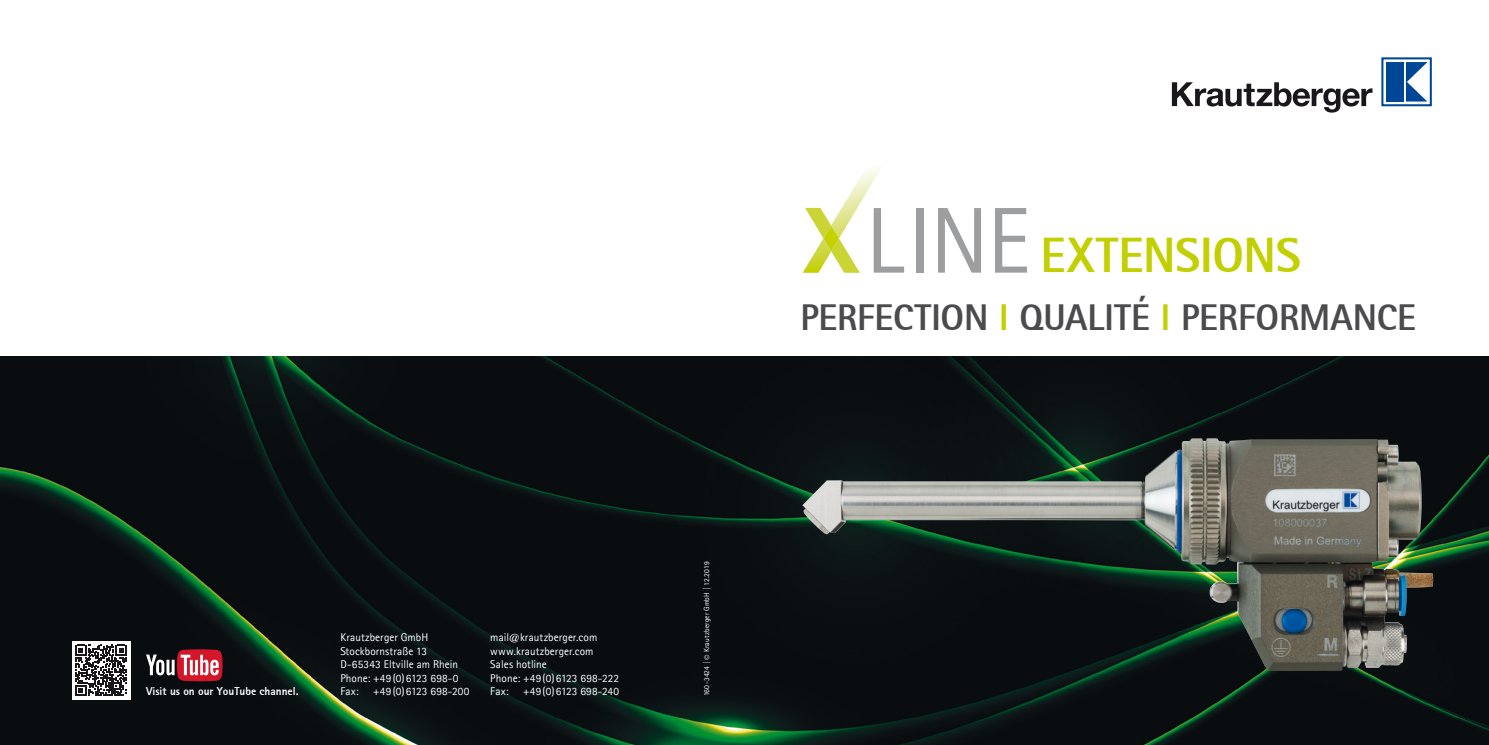
<style>
.page{position:relative;width:1489px;height:745px;background:#fff}
.page>*{position:absolute;margin:0;border:0;box-sizing:border-box;transform-origin:0 0}
.t1{font:800 48.75px "Agfa Rotis Sans Serif";letter-spacing:-.01em;color:#c2cf00}
.t2{font:800 36.5px "Agfa Rotis Sans Serif";letter-spacing:-.005em;color:#4b4b4d}
.t3{font:11.25px/13.5px "Agfa Rotis Sans Serif";letter-spacing:.005em;color:#fff}
.t4{font:800 11.25px "Agfa Rotis Sans Serif";color:#fff}
.t5{font:7.5px "Agfa Rotis Sans Serif";letter-spacing:.02em;color:#fff}
.s1{color:#c2cf00}
.s2{font-size:10.62px}
</style>
<div class="page">
<img style="left:0;top:356px;width:1488px;height:388px">
<div style="left:72px;top:640px;width:58px;height:59px;background:#fff"></div>
<svg style="left:75px;top:644px;width:51px;height:51px"></svg>
<svg style="left:146px;top:649px;width:76px;height:31px"></svg>
<svg style="left:1171px;top:82px;width:201px;height:30px"></svg>
<div style="left:1382px;top:58px;width:48px;height:47px;background:linear-gradient(to right,#fff,#fff)"></div>
<div style="left:1381px;top:57px;width:50px;height:49px;border:2px solid #004696"></div>
<div style="left:1386px;top:62px;width:17px;height:39px;background:#004696"></div>
<svg style="left:1405px;top:62px;width:22px;height:39px"></svg>
<div style="left:916px;top:208px;width:7px;height:64px;background:#9c9e9f"></div>
<svg style="left:938px;top:208px;width:43px;height:64px"></svg>
<svg style="left:995px;top:208px;width:32px;height:64px"></svg>
<svg style="left:803px;top:167px;width:101px;height:105px"></svg>
<img style="left:802px;top:438px;width:405px;height:96px">
<h1 class="t1" style="left:1040px;top:225px;width:262px">EXTENSIONS</h1>
<h2 class="t2" style="left:800px;top:294px;width:617px">PERFECTION <span class="s1">I</span> QUALITÉ <span class="s1">I</span> PERFORMANCE</h2>
<p class="t4" style="left:146px;top:684px;width:154px">Visit us on our YouTube channel.</p>
<p class="t3" style="left:340px;top:630px;width:120px">Krautzberger GmbH<br>Stockbornstraße 13<br>D-65343 Eltville am Rhein<br>Phone: +49(0)6123 698-0<br>Fax:</p>
<p class="t3" style="left:373px;top:684px;width:98px">+49(0)6123 698-200</p>
<p class="t3" style="left:490px;top:630px;width:130px">mail@krautzberger.com www.krautzberger.com<br>Sales hotline<br>Phone: +49(0)6123 698-222<br>Fax:</p>
<p class="t3" style="left:523px;top:684px;width:97px">+49(0)6123 698-240</p>
<p class="t5" style="left:702px;top:695px;width:136px;rotate:-90deg">160-3424 | <span class="s2">©</span> Krautzberger GmbH | 12.2019</p>
</div>
